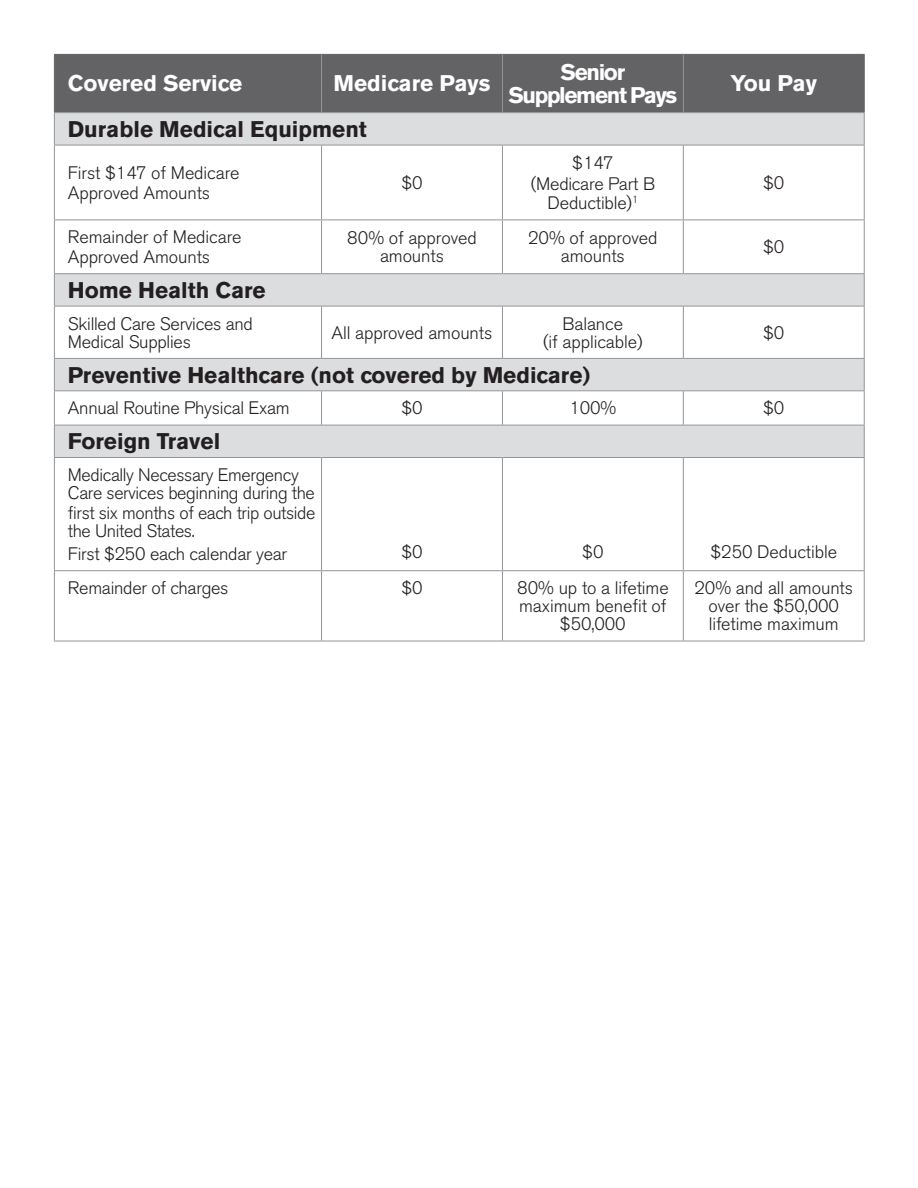
<style>
.page{position:relative;width:918px;height:1188px;background:#fff}
.page>*{position:absolute;margin:0;border:0;box-sizing:border-box;transform-origin:0 0}
.t1{font:700 22.5px "Berthold Akzidenz Grotesk BE";color:#231f20}
.t2{font:700 22.5px "Berthold Akzidenz Grotesk BE";color:#fff}
.t3{font:700 22.5px/22.5px "Berthold Akzidenz Grotesk BE";letter-spacing:-.06em;color:#fff;text-align:center}
.t4{font:300 18px/18px "Berthold Akzidenz Grotesk BE";letter-spacing:-.01em;color:#231f20;text-align:center}
</style>
<div class="page">
<div style="left:55px;top:55px;width:809px;height:57px;background:#636366"></div>
<svg style="left:55px;top:113px;width:809px;height:344px"></svg>
<svg style="left:322px;top:146px;width:542px;height:495px"></svg>
<hr style="left:864px;top:113px;width:1px;height:32px;background:#939598">
<hr style="left:864px;top:274px;width:1px;height:32px;background:#939598">
<hr style="left:864px;top:359px;width:1px;height:31px;background:#939598">
<hr style="left:864px;top:425px;width:1px;height:32px;background:#939598">
<hr style="left:54px;top:112px;width:268px;height:1px;background:#939598">
<hr style="left:322px;top:112px;width:180px;height:1px;background:#939598">
<hr style="left:502px;top:112px;width:181px;height:1px;background:#939598">
<hr style="left:683px;top:112px;width:182px;height:1px;background:#939598">
<hr style="left:321px;top:55px;width:1px;height:57px;background:#939598">
<hr style="left:502px;top:55px;width:1px;height:57px;background:#939598">
<hr style="left:683px;top:55px;width:1px;height:57px;background:#939598">
<hr style="left:54px;top:113px;width:1px;height:32px;background:#939598">
<hr style="left:54px;top:273px;width:268px;height:1px;background:#939598">
<hr style="left:322px;top:273px;width:180px;height:1px;background:#939598">
<hr style="left:502px;top:273px;width:181px;height:1px;background:#939598">
<hr style="left:683px;top:273px;width:182px;height:1px;background:#939598">
<hr style="left:54px;top:358px;width:268px;height:1px;background:#939598">
<hr style="left:322px;top:358px;width:180px;height:1px;background:#939598">
<hr style="left:502px;top:358px;width:181px;height:1px;background:#939598">
<hr style="left:683px;top:358px;width:182px;height:1px;background:#939598">
<hr style="left:54px;top:145px;width:1px;height:75px;background:#939598">
<hr style="left:54px;top:145px;width:268px;height:1px;background:#939598">
<hr style="left:321px;top:145px;width:1px;height:75px;background:#939598">
<hr style="left:322px;top:145px;width:180px;height:1px;background:#939598">
<hr style="left:502px;top:145px;width:1px;height:75px;background:#939598">
<hr style="left:502px;top:145px;width:181px;height:1px;background:#939598">
<hr style="left:683px;top:145px;width:1px;height:75px;background:#939598">
<hr style="left:683px;top:145px;width:182px;height:1px;background:#939598">
<hr style="left:864px;top:145px;width:1px;height:75px;background:#939598">
<hr style="left:54px;top:220px;width:1px;height:53px;background:#939598">
<hr style="left:54px;top:220px;width:268px;height:1px;background:#939598">
<hr style="left:321px;top:220px;width:1px;height:53px;background:#939598">
<hr style="left:322px;top:220px;width:180px;height:1px;background:#939598">
<hr style="left:502px;top:220px;width:1px;height:53px;background:#939598">
<hr style="left:502px;top:220px;width:181px;height:1px;background:#939598">
<hr style="left:54px;top:54px;width:268px;height:1px;background:#636366">
<hr style="left:54px;top:55px;width:1px;height:57px;background:#636366">
<hr style="left:322px;top:54px;width:180px;height:1px;background:#636366">
<hr style="left:502px;top:54px;width:181px;height:1px;background:#636366">
<hr style="left:683px;top:54px;width:182px;height:1px;background:#636366">
<hr style="left:864px;top:55px;width:1px;height:57px;background:#636366">
<hr style="left:683px;top:220px;width:1px;height:53px;background:#939598">
<hr style="left:683px;top:220px;width:182px;height:1px;background:#939598">
<hr style="left:864px;top:220px;width:1px;height:53px;background:#939598">
<hr style="left:54px;top:457px;width:268px;height:1px;background:#939598">
<hr style="left:54px;top:458px;width:1px;height:112px;background:#939598">
<hr style="left:322px;top:457px;width:180px;height:1px;background:#939598">
<hr style="left:321px;top:458px;width:1px;height:112px;background:#939598">
<hr style="left:502px;top:457px;width:181px;height:1px;background:#939598">
<hr style="left:502px;top:458px;width:1px;height:112px;background:#939598">
<hr style="left:683px;top:457px;width:182px;height:1px;background:#939598">
<hr style="left:683px;top:458px;width:1px;height:112px;background:#939598">
<hr style="left:864px;top:458px;width:1px;height:112px;background:#939598">
<hr style="left:54px;top:570px;width:268px;height:1px;background:#939598">
<hr style="left:322px;top:570px;width:180px;height:1px;background:#939598">
<hr style="left:502px;top:570px;width:181px;height:1px;background:#939598">
<hr style="left:683px;top:570px;width:182px;height:1px;background:#939598">
<hr style="left:54px;top:641px;width:268px;height:1px;background:#939598">
<hr style="left:322px;top:641px;width:180px;height:1px;background:#939598">
<hr style="left:502px;top:641px;width:181px;height:1px;background:#939598">
<hr style="left:683px;top:641px;width:182px;height:1px;background:#939598">
<hr style="left:54px;top:274px;width:1px;height:32px;background:#939598">
<hr style="left:54px;top:359px;width:1px;height:31px;background:#939598">
<hr style="left:54px;top:306px;width:1px;height:52px;background:#939598">
<hr style="left:54px;top:391px;width:1px;height:34px;background:#939598">
<hr style="left:54px;top:306px;width:268px;height:1px;background:#939598">
<hr style="left:54px;top:390px;width:268px;height:1px;background:#939598">
<hr style="left:321px;top:306px;width:1px;height:52px;background:#939598">
<hr style="left:321px;top:391px;width:1px;height:34px;background:#939598">
<hr style="left:322px;top:306px;width:180px;height:1px;background:#939598">
<hr style="left:322px;top:390px;width:180px;height:1px;background:#939598">
<hr style="left:502px;top:306px;width:1px;height:52px;background:#939598">
<hr style="left:502px;top:391px;width:1px;height:34px;background:#939598">
<hr style="left:502px;top:306px;width:181px;height:1px;background:#939598">
<hr style="left:502px;top:390px;width:181px;height:1px;background:#939598">
<hr style="left:683px;top:306px;width:1px;height:52px;background:#939598">
<hr style="left:683px;top:391px;width:1px;height:34px;background:#939598">
<hr style="left:683px;top:306px;width:182px;height:1px;background:#939598">
<hr style="left:683px;top:390px;width:182px;height:1px;background:#939598">
<hr style="left:864px;top:306px;width:1px;height:52px;background:#939598">
<hr style="left:864px;top:391px;width:1px;height:34px;background:#939598">
<hr style="left:54px;top:425px;width:1px;height:32px;background:#939598">
<hr style="left:54px;top:425px;width:268px;height:1px;background:#939598">
<hr style="left:322px;top:425px;width:180px;height:1px;background:#939598">
<hr style="left:502px;top:425px;width:181px;height:1px;background:#939598">
<hr style="left:683px;top:425px;width:182px;height:1px;background:#939598">
<hr style="left:54px;top:571px;width:1px;height:70px;background:#939598">
<hr style="left:321px;top:571px;width:1px;height:70px;background:#939598">
<hr style="left:502px;top:571px;width:1px;height:70px;background:#939598">
<hr style="left:683px;top:571px;width:1px;height:70px;background:#939598">
<hr style="left:864px;top:571px;width:1px;height:70px;background:#939598">
<p class="t2" style="left:68px;top:71px;width:176px">Covered Service</p>
<p class="t2" style="left:333px;top:71px;width:159px">Medicare Pays</p>
<p class="t3" style="left:508px;top:61px;width:170px">Senior<br>Supplement Pays</p>
<p class="t2" style="left:731px;top:71px;width:88px">You Pay</p>
<p class="t1" style="left:68px;top:116px;width:301px">Durable Medical Equipment</p>
<p class="t4" style="left:68px;top:163px;width:173px;line-height:19.5px;text-align:left">First $147 of Medicare<br>Approved Amounts</p>
<p class="t4" style="left:401px;top:174px;width:23px">$0</p>
<p class="t4" style="left:531px;top:153px;width:126px;line-height:20.2px">$147<br>(Medicare Part B<br>Deductible)<sup>1</sup></p>
<p class="t4" style="left:763px;top:174px;width:23px">$0</p>
<p class="t4" style="left:68px;top:228px;width:175px;line-height:19.5px;text-align:left">Remainder of Medicare<br>Approved Amounts</p>
<p class="t4" style="left:347px;top:229px;width:131px">80% of approved amounts</p>
<p class="t4" style="left:528px;top:229px;width:131px">20% of approved amounts</p>
<p class="t4" style="left:763px;top:238px;width:23px">$0</p>
<p class="t1" style="left:68px;top:277px;width:199px">Home Health Care</p>
<p class="t4" style="left:68px;top:315px;width:187px;text-align:left">Skilled Care Services and<br>Medical Supplies</p>
<p class="t4" style="left:332px;top:324px;width:162px">All approved amounts</p>
<p class="t4" style="left:563px;top:315px;width:62px">Balance</p>
<p class="t4" style="left:543px;top:333px;width:101px">(if applicable)</p>
<p class="t4" style="left:763px;top:324px;width:23px">$0</p>
<p class="t1" style="left:68px;top:362px;width:524px">Preventive Healthcare (not covered by Medicare)</p>
<p class="t4" style="left:68px;top:399px;width:223px">Annual Routine Physical Exam</p>
<p class="t4" style="left:401px;top:399px;width:23px">$0</p>
<p class="t4" style="left:569px;top:399px;width:48px">100%</p>
<p class="t4" style="left:763px;top:399px;width:23px">$0</p>
<p class="t1" style="left:68px;top:428px;width:154px">Foreign Travel</p>
<p class="t4" style="left:68px;top:466px;width:249px;line-height:18.5px;text-align:left">Medically Necessary Emergency<br>Care services beginning during the first six months of each trip outside the United States.</p>
<p class="t4" style="left:68px;top:545px;width:221px">First $250 each calendar year</p>
<p class="t4" style="left:401px;top:544px;width:23px">$0</p>
<p class="t4" style="left:582px;top:544px;width:23px">$0</p>
<p class="t4" style="left:710px;top:544px;width:128px">$250 Deductible</p>
<p class="t4" style="left:68px;top:579px;width:162px">Remainder of charges</p>
<p class="t4" style="left:401px;top:579px;width:23px">$0</p>
<p class="t4" style="left:517px;top:579px;width:153px">80% up to a lifetime maximum benefit of $50,000</p>
<p class="t4" style="left:695px;top:579px;width:160px">20% and all amounts over the $50,000 lifetime maximum</p>
</div>
